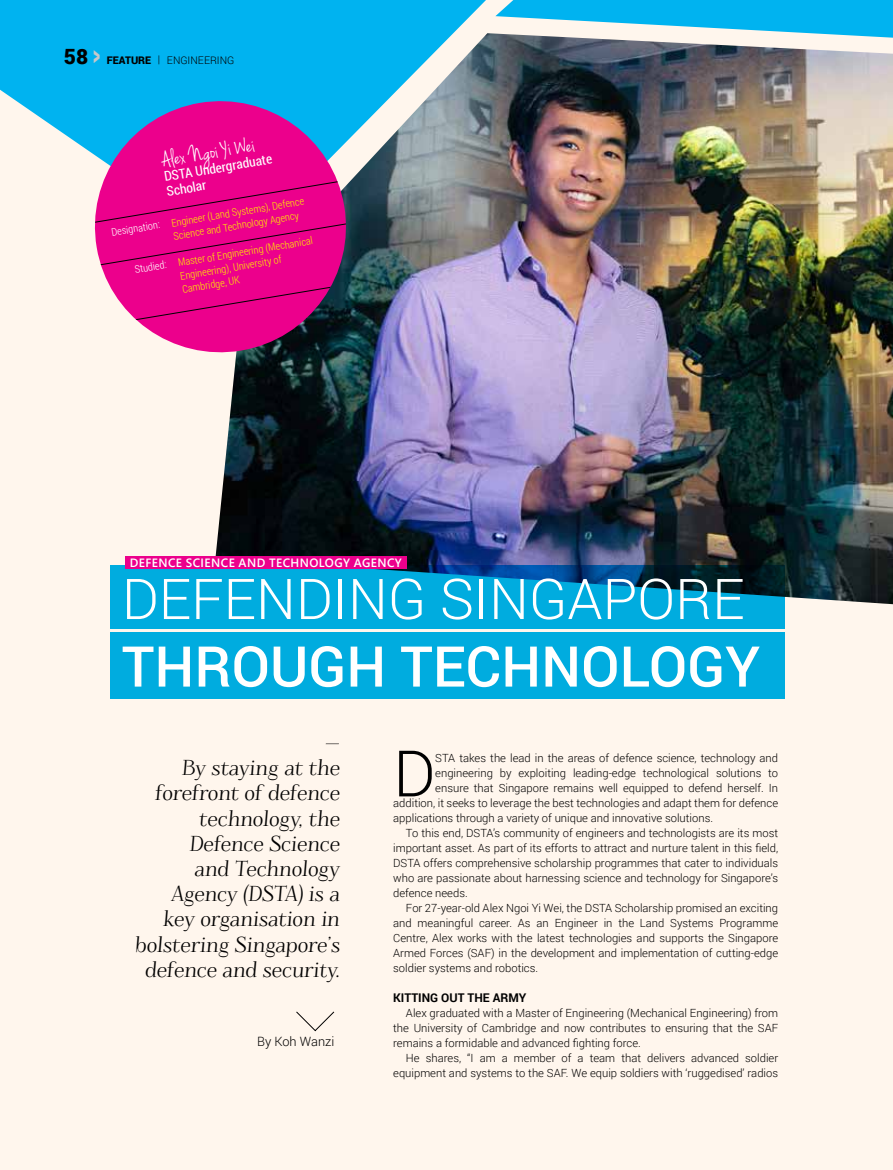
<style>
.page{position:relative;width:893px;height:1170px;background:#fff}
.page>*{position:absolute;margin:0;border:0;box-sizing:border-box;transform-origin:0 0}
.t1{font:300 64.2px "Roboto";color:#000}
.t2{font:300 56.25px "Roboto";color:#fff}
.t3{font:500 56.25px "Roboto";color:#fff}
.t4{font:24px "Jenna Sue";color:#fff}
.t5{font:21px/25.2px "Foglihten";letter-spacing:-.02em;color:#000;text-align:right;scale:3 1}
.t6{font:900 21px "Roboto";color:#000}
.t7{font:13.5px/15.3px "Roboto Condensed";color:#fff}
.t8{font:300 12.75px "Roboto";color:#000}
.t9{font:12px "Webly Sleek UI Semibold";letter-spacing:.035em;color:#fff}
.t10{font:700 12px "Roboto";color:#000}
.t11{font:300 11.25px/15px "Roboto";color:#000;text-align:justify}
.t12{font:300 10.5px/13.6px "Roboto Condensed";color:#ffea00}
.t13{font:300 10.5px "Roboto Condensed";color:#fff}
.t14{font:300 10.5px "Roboto";color:#000}
.s1{font-size:27px;color:#c7c8ca}
.s2{font-weight:900}
</style>
<div class="page">
<div style="left:0;top:0;width:893px;height:1169px;background:#fff6ed"></div>
<svg style="left:296px;top:1011px;width:39px;height:20px"></svg>
<img style="left:215px;top:33px;width:678px;height:571px">
<svg style="left:0;top:0;width:486px;height:253px;fill:#00b3f0"></svg>
<svg style="left:85px;top:91px;width:271px;height:271px;background:#9c54aa"></svg>
<svg style="left:85px;top:283px;width:271px;height:47px;background:#c92a8a"></svg>
<svg style="left:85px;top:179px;width:269px;height:90px;background:#e00e8b"></svg>
<div style="left:111px;top:632px;width:674px;height:66px;background:#00acdf"></div>
<svg style="left:111px;top:565px;width:674px;height:64px;background:#0096c7"></svg>
<div style="left:125px;top:556px;width:281px;height:13px;background:#ec008c"></div>
<svg style="left:495px;top:0;width:398px;height:38px"></svg>
<h3 class="t6" style="left:64px;top:41px;width:38px">58 <span class="s1">&gt;</span></h3>
<p class="t14" style="left:107px;top:53px;width:87px"><span class="s2">FEATURE</span> | En ginee</p>
<p class="t14" style="left:210px;top:53px;width:26px">ring</p>
<h3 class="t4" style="left:159px;top:146px;width:96px;rotate:-10deg">Alex Ngoi Yi Wei</h3>
<p class="t7" style="left:163px;top:168px;width:111px;rotate:-9deg">DSTA Undergraduate<br>Scholar</p>
<p class="t12" style="left:170px;top:215px;width:136px;rotate:-9deg">Engineer (Land Systems), Defence<br>Science and Technology Agency</p>
<p class="t12" style="left:177px;top:255px;width:138px;rotate:-9deg">Master of Engineering (Mechanical<br>Engineering), University of<br>Cambridge, UK</p>
<p class="t13" style="left:110px;top:225px;width:50px;rotate:-9deg">Designation:</p>
<p class="t13" style="left:134px;top:262px;width:34px;rotate:-9deg">Studied:</p>
<p class="t9" style="left:130px;top:554px;width:274px">DEFENCE SCIENCE AND TECHNOLOGY AGENCY</p>
<h2 class="t2" style="left:122px;top:560px;width:70px">Defendin</h2>
<h2 class="t2" style="left:388px;top:560px;width:351px">g Singapore</h2>
<h2 class="t3" style="left:122px;top:627px;width:640px">THROUGH TECHNOLOGY</h2>
<h3 class="t5" style="left:135px;top:730px;width:71px">-<br>By staying at the forefront of defence technology, the<br>Defence Science<br>and Technology<br>Agency (DSTA) is a key organisation in bolstering Singapore’s defence and security.</h3>
<p class="t8" style="left:257px;top:1032px;width:79px">By Koh Wanzi</p>
<h1 class="t1" style="left:393px;top:729px;width:44px">D</h1>
<p class="t11" style="left:435px;top:750px;width:344px">STA takes the lead in the areas of defence science, technology and</p>
<p class="t11" style="left:435px;top:765px;width:344px">engineering by exploiting leading-edge technological solutions to</p>
<p class="t11" style="left:435px;top:780px;width:344px">ensure that Singapore remains well equipped to defend herself. In</p>
<p class="t11" style="left:393px;top:795px;width:386px">addition, it seeks to leverage the best technologies and adapt them for defence</p>
<p class="t11" style="left:393px;top:810px;width:321px">applications through a variety of unique and innovative solutions.</p>
<p class="t11" style="left:406px;top:825px;width:374px">To this end, DSTA’s community of engineers and technologists are its most</p>
<p class="t11" style="left:393px;top:840px;width:386px">important asset. As part of its efforts to attract and nurture talent in this field,</p>
<p class="t11" style="left:393px;top:855px;width:386px">DSTA offers comprehensive scholarship programmes that cater to individuals</p>
<p class="t11" style="left:393px;top:870px;width:386px">who are passionate about harnessing science and technology for Singapore’s</p>
<p class="t11" style="left:393px;top:885px;width:76px">defence needs.</p>
<p class="t11" style="left:406px;top:900px;width:374px">For 27-year-old Alex Ngoi Yi Wei, the DSTA Scholarship promised an exciting</p>
<p class="t11" style="left:393px;top:915px;width:386px">and meaningful career. As an Engineer in the Land Systems Programme</p>
<p class="t11" style="left:393px;top:930px;width:386px">Centre, Alex works with the latest technologies and supports the Singapore</p>
<p class="t11" style="left:393px;top:944px;width:386px">Armed Forces (SAF) in the development and implementation of cutting-edge</p>
<p class="t11" style="left:393px;top:959px;width:147px">soldier systems and robotics.</p>
<p class="t10" style="left:393px;top:989px;width:135px">KITTING OUT THE ARMY</p>
<p class="t11" style="left:393px;top:1005px;width:386px;text-indent:13px">Alex graduated with a Master of Engineering (Mechanical Engineering) from the University of Cambridge and now contributes to ensuring that the SAF remains a formidable and advanced fighting force.</p>
<p class="t11" style="left:393px;top:1050px;width:386px;text-align:right">He shares, “I am a member of a team that delivers advanced soldier equipment and systems to the SAF. We equip soldiers with ‘ruggedised’ radios</p>
</div>
